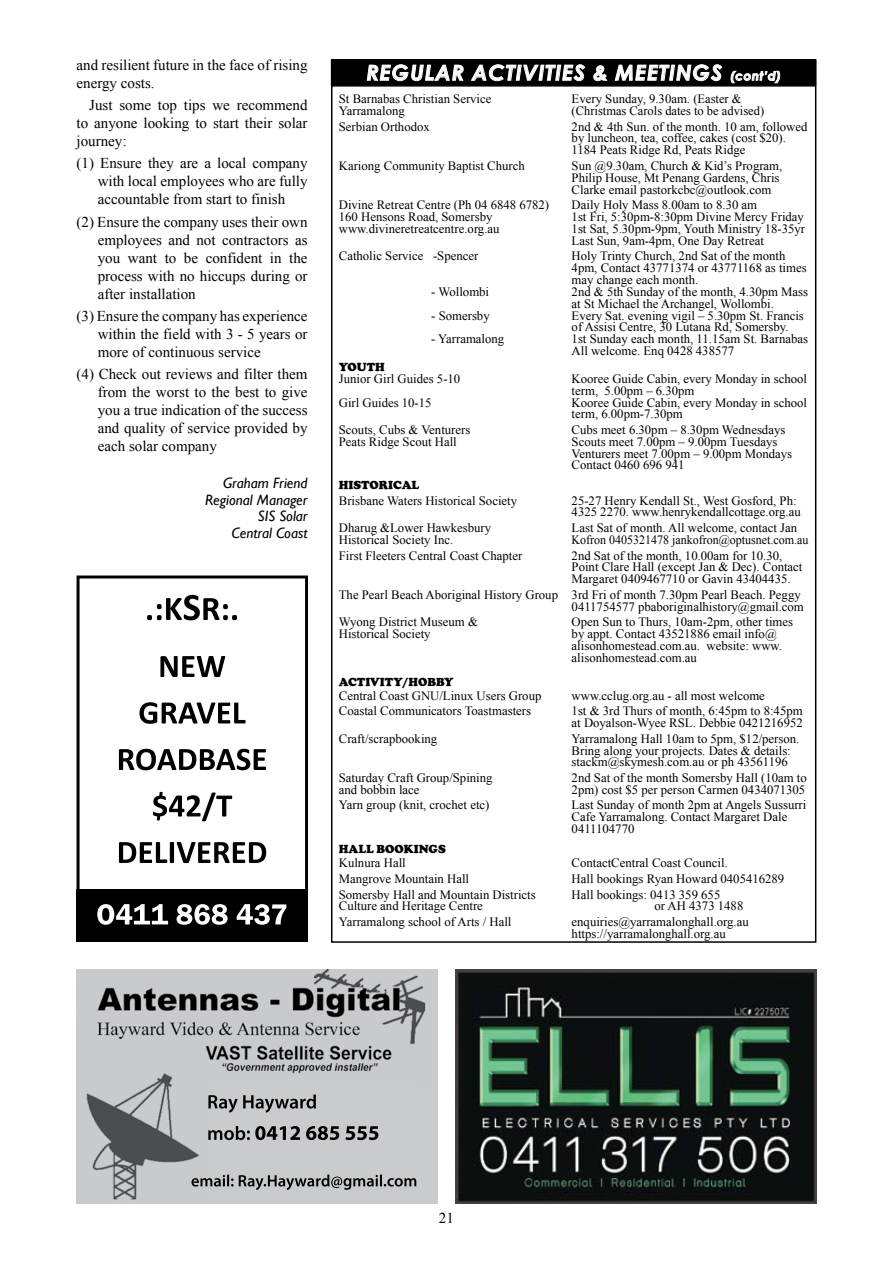
<style>
.page{position:relative;width:893px;height:1263px;background:#fff}
.page>*{position:absolute;margin:0;border:0;box-sizing:border-box;transform-origin:0 0}
.t1{font:italic 700 21px "Century Gothic";letter-spacing:.05em;color:#fff}
.t2{font:15px/18px "Times New Roman";color:#000;text-align:justify}
.t3{font:italic 15px/16.5px "Gill Sans";color:#000;text-align:right}
.t4{font:12.75px/11.9px "Times New Roman";color:#000}
.t5{font:12.75px "Times New Roman";color:#000;scale:.94 1}
.t6{font:900 12px "Cooper";color:#000}
.s1{font-size:12px}
</style>
<div class="page">
<img style="left:77px;top:969px;width:361px;height:234px">
<div style="left:207px;top:1078px;width:209px;height:72px;background:#c9cbcc"></div>
<div style="left:206px;top:1087px;width:232px;height:110px;background:#c9cbcc"></div>
<svg style="left:208px;top:1094px;width:108px;height:19px"></svg>
<svg style="left:208px;top:1126px;width:171px;height:14px"></svg>
<svg style="left:191px;top:1174px;width:225px;height:16px"></svg>
<div style="left:331px;top:60px;width:485px;height:25px;background:#000"></div>
<svg style="left:366px;top:64px;width:98px;height:17px"></svg>
<svg style="left:471px;top:64px;width:115px;height:17px"></svg>
<svg style="left:593px;top:65px;width:15px;height:16px"></svg>
<svg style="left:614px;top:64px;width:109px;height:17px"></svg>
<svg style="left:730px;top:71px;width:50px;height:12px"></svg>
<img style="left:455px;top:969px;width:361px;height:234px">
<svg style="left:77px;top:575px;width:231px;height:366px"></svg>
<p class="t2" style="left:77px;top:56px;width:233px">and resilient future in the face of rising energy costs.</p>
<p class="t2" style="left:77px;top:96px;width:233px;text-indent:13px">Just some top tips we recommend to anyone looking to start their solar journey:</p>
<p class="t2" style="left:98px;top:154px;width:211px;text-indent:-21px">(1) Ensure they are a local company with local employees who are fully accountable from start to finish</p>
<p class="t2" style="left:98px;top:212px;width:211px;text-indent:-21px">(2) Ensure the company uses their own employees and not contractors as you want to be confident in the process with no hiccups during or after installation</p>
<p class="t2" style="left:98px;top:307px;width:211px;text-indent:-21px">(3) Ensure the company has experience within the field with 3 - 5 years or more of continuous service</p>
<p class="t2" style="left:98px;top:365px;width:211px;text-indent:-21px">(4) Check out reviews and filter them from the worst to the best to give you a true indication of the success and quality of service provided by each solar company</p>
<p class="t3" style="left:205px;top:475px;width:104px">Graham Friend<br>Regional Manager<br>SIS Solar<br>Central Coast</p>
<h1 class="t1" style="left:366px;top:57px;width:416px">REGULAR ACTIVITIES &amp; MEETINGS <span class="s1">(cont’d)</span></h1>
<p class="t4" style="left:339px;top:93px;width:154px">St Barnabas Christian Service</p>
<p class="t4" style="left:572px;top:93px;width:172px">Every Sunday, 9.30am. (Easter &amp;</p>
<p class="t4" style="left:339px;top:105px;width:67px">Yarramalong</p>
<p class="t4" style="left:572px;top:105px;width:194px">(Christmas Carols dates to be advised)</p>
<p class="t4" style="left:339px;top:120px;width:93px">Serbian Orthodox</p>
<p class="t4" style="left:572px;top:120px;width:237px">2nd &amp; 4th Sun. of the month. 10 am, followed by luncheon, tea, coffee, cakes (cost $20).<br>1184 Peats Ridge Rd, Peats Ridge</p>
<p class="t4" style="left:339px;top:160px;width:187px">Kariong Community Baptist Church</p>
<p class="t4" style="left:572px;top:160px;width:212px">Sun @9.30am, Church &amp; Kid’s Program,<br>Philip House, Mt Penang Gardens, Chris<br>Clarke email pastorkcbc@outlook.com</p>
<p class="t4" style="left:339px;top:199px;width:212px">Divine Retreat Centre (Ph 04 6848 6782)</p>
<p class="t4" style="left:572px;top:199px;width:187px">Daily Holy Mass 8.00am to 8.30 am</p>
<p class="t4" style="left:339px;top:211px;width:155px">160 Hensons Road, Somersby</p>
<p class="t4" style="left:572px;top:211px;width:234px">1st Fri, 5:30pm-8:30pm Divine Mercy Friday</p>
<p class="t4" style="left:339px;top:223px;width:162px">www.divineretreatcentre.org.au</p>
<p class="t4" style="left:572px;top:223px;width:235px">1st Sat, 5.30pm-9pm, Youth Ministry 18-35yr<br>Last Sun, 9am-4pm, One Day Retreat</p>
<p class="t4" style="left:339px;top:250px;width:141px">Catholic Service -Spencer</p>
<p class="t4" style="left:572px;top:250px;width:237px">Holy Trinty Church, 2nd Sat of the month<br>4pm, Contact 43771374 or 43771168 as times may change each month.</p>
<p class="t4" style="left:431px;top:285px;width:59px">- Wollombi</p>
<p class="t4" style="left:572px;top:285px;width:238px">2nd &amp; 5th Sunday of the month, 4.30pm Mass at St Michael the Archangel, Wollombi.</p>
<p class="t4" style="left:431px;top:309px;width:60px">- Somersby</p>
<p class="t4" style="left:572px;top:309px;width:234px">Every Sat. evening vigil – 5.30pm St. Francis of Assisi Centre, 30 Lutana Rd, Somersby.</p>
<p class="t4" style="left:431px;top:333px;width:74px">- Yarramalong</p>
<p class="t4" style="left:572px;top:333px;width:238px">1st Sunday each month, 11.15am St. Barnabas<br>All welcome. Enq 0428 438577</p>
<p class="t6" style="left:339px;top:360px;width:47px">YOUTH</p>
<p class="t4" style="left:339px;top:372px;width:123px">Junior Girl Guides 5-10</p>
<p class="t4" style="left:572px;top:372px;width:237px">Kooree Guide Cabin, every Monday in school term, 5.00pm – 6.30pm</p>
<p class="t4" style="left:339px;top:396px;width:94px">Girl Guides 10-15</p>
<p class="t4" style="left:572px;top:396px;width:237px">Kooree Guide Cabin, every Monday in school term, 6.00pm-7.30pm</p>
<p class="t4" style="left:339px;top:424px;width:133px">Scouts, Cubs &amp; Venturers</p>
<p class="t4" style="left:572px;top:424px;width:215px">Cubs meet 6.30pm – 8.30pm Wednesdays</p>
<p class="t4" style="left:339px;top:435px;width:119px">Peats Ridge Scout Hall</p>
<p class="t4" style="left:572px;top:435px;width:222px">Scouts meet 7.00pm – 9.00pm Tuesdays<br>Venturers meet 7.00pm – 9.00pm Mondays<br>Contact 0460 696 941</p>
<p class="t6" style="left:339px;top:478px;width:82px">HISTORICAL</p>
<p class="t4" style="left:339px;top:494px;width:180px">Brisbane Waters Historical Society</p>
<p class="t4" style="left:572px;top:494px;width:231px">25-27 Henry Kendall St., West Gosford, Ph:<br>4325 2270. www.henrykendallcottage.org.au</p>
<p class="t4" style="left:339px;top:522px;width:154px">Dharug &amp;Lower Hawkesbury</p>
<p class="t4" style="left:572px;top:522px;width:227px">Last Sat of month. All welcome, contact Jan</p>
<p class="t4" style="left:339px;top:533px;width:116px">Historical Society Inc.</p>
<p class="t5" style="left:572px;top:531px;width:253px">Kofron 0405321478 jankofron@optusnet.com.au</p>
<p class="t4" style="left:339px;top:549px;width:185px">First Fleeters Central Coast Chapter</p>
<p class="t4" style="left:572px;top:549px;width:232px">2nd Sat of the month, 10.00am for 10.30,<br>Point Clare Hall (except Jan &amp; Dec). Contact<br>Margaret 0409467710 or Gavin 43404435.</p>
<p class="t4" style="left:339px;top:588px;width:467px;text-align:right">The Pearl Beach Aboriginal History Group 3rd Fri of month 7.30pm Pearl Beach. Peggy<br>0411754577 pbaboriginalhistory@gmail.com</p>
<p class="t4" style="left:339px;top:616px;width:141px">Wyong District Museum &amp;</p>
<p class="t4" style="left:572px;top:616px;width:223px">Open Sun to Thurs, 10am-2pm, other times</p>
<p class="t4" style="left:339px;top:628px;width:93px">Historical Society</p>
<p class="t4" style="left:572px;top:628px;width:212px">by appt. Contact 43521886 email info@ alisonhomestead.com.au. website: www. alisonhomestead.com.au</p>
<p class="t6" style="left:339px;top:675px;width:116px">ACTIVITY/HOBBY</p>
<p class="t4" style="left:339px;top:689px;width:204px">Central Coast GNU/Linux Users Group</p>
<p class="t4" style="left:572px;top:689px;width:195px">www.cclug.org.au - all most welcome</p>
<p class="t4" style="left:339px;top:705px;width:194px">Coastal Communicators Toastmasters</p>
<p class="t4" style="left:572px;top:705px;width:233px">1st &amp; 3rd Thurs of month, 6:45pm to 8:45pm at Doyalson-Wyee RSL. Debbie 0421216952</p>
<p class="t4" style="left:339px;top:732px;width:100px">Craft/scrapbooking</p>
<p class="t4" style="left:572px;top:732px;width:229px">Yarramalong Hall 10am to 5pm, $12/person.<br>Bring along your projects. Dates &amp; details: stackm@skymesh.com.au or ph 43561196</p>
<p class="t4" style="left:339px;top:772px;width:155px">Saturday Craft Group/Spining</p>
<p class="t4" style="left:572px;top:772px;width:237px">2nd Sat of the month Somersby Hall (10am to</p>
<p class="t4" style="left:339px;top:783px;width:82px">and bobbin lace</p>
<p class="t4" style="left:572px;top:783px;width:235px">2pm) cost $5 per person Carmen 0434071305</p>
<p class="t4" style="left:339px;top:799px;width:152px">Yarn group (knit, crochet etc)</p>
<p class="t4" style="left:572px;top:799px;width:236px">Last Sunday of month 2pm at Angels Sussurri<br>Cafe Yarramalong. Contact Margaret Dale<br>0411104770</p>
<p class="t6" style="left:339px;top:842px;width:109px">HALL BOOKINGS</p>
<p class="t4" style="left:339px;top:856px;width:68px">Kulnura Hall</p>
<p class="t4" style="left:572px;top:856px;width:158px">ContactCentral Coast Council.</p>
<p class="t4" style="left:339px;top:873px;width:132px">Mangrove Mountain Hall</p>
<p class="t4" style="left:572px;top:873px;width:214px">Hall bookings Ryan Howard 0405416289</p>
<p class="t4" style="left:339px;top:888px;width:198px">Somersby Hall and Mountain Districts</p>
<p class="t4" style="left:572px;top:888px;width:150px">Hall bookings: 0413 359 655</p>
<p class="t4" style="left:339px;top:900px;width:146px">Culture and Heritage Centre</p>
<p class="t4" style="left:654px;top:900px;width:90px">or AH 4373 1488</p>
<p class="t4" style="left:339px;top:916px;width:174px">Yarramalong school of Arts / Hall</p>
<p class="t4" style="left:572px;top:916px;width:179px">enquiries@yarramalonghall.org.au https://yarramalonghall.org.au</p>
<p class="t2" style="left:439px;top:1208px;width:16px">21</p>
</div>
